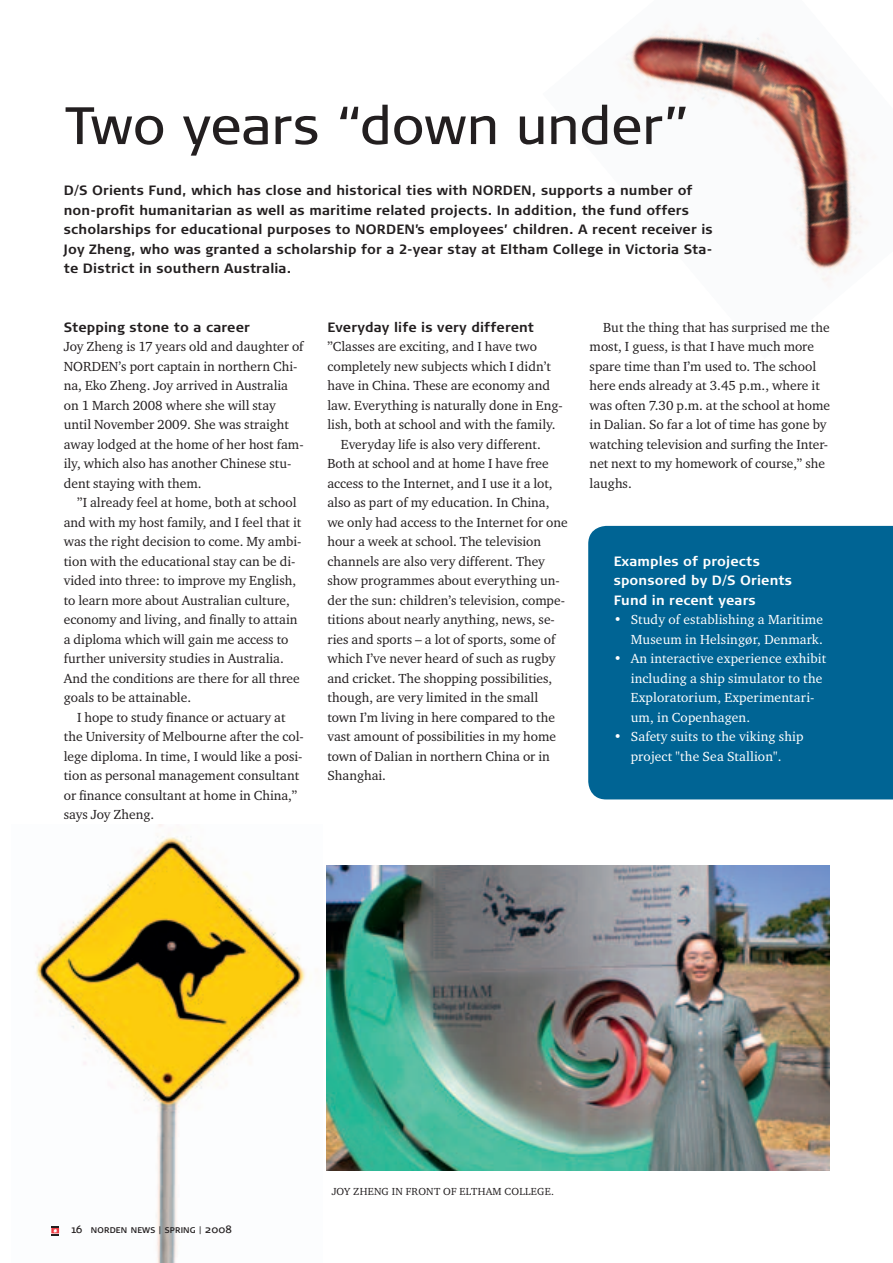
<style>
.page{position:relative;width:893px;height:1263px;background:#fff}
.page>*{position:absolute;margin:0;border:0;box-sizing:border-box;transform-origin:0 0}
.t1{font:52.5px "Signa Column";letter-spacing:-.005em;color:#231f20}
.t2{font:13.5px/19.5px "Charter ITC";color:#231f20}
.t3{font:700 13.5px/19.5px "Signa Column";letter-spacing:.01em;color:#231f20}
.t4{font:13.5px/19.5px "Charter ITC";letter-spacing:.01em;color:#fff;text-align:right}
.t5{font:700 13.5px/19.5px "Signa Column";letter-spacing:.01em;color:#fff}
.t6{font:10.5px "Charter ITC Regu SC";letter-spacing:.025em;color:#231f20}
.t7{font:10.5px "Signa Caps";letter-spacing:.01em;color:#231f20}
.s1{font-size:9px}
</style>
<div class="page">
<img style="left:326px;top:866px;width:503px;height:304px">
<div style="left:588px;top:526px;width:305px;height:273px;background:#006494"></div>
<img style="left:625px;top:27px;width:243px;height:254px">
<img style="left:35px;top:825px;width:271px;height:438px">
<svg style="left:51px;top:1226px;width:8px;height:9px"></svg>
<h1 class="t1" style="left:65px;top:103px;width:625px">Two years “down under”</h1>
<p class="t3" style="left:64px;top:182px;width:650px">D/S Orients Fund, which has close and historical ties with NORDEN, supports a number of non-profit humanitarian as well as maritime related projects. In addition, the fund offers scholarships for educational purposes to NORDEN’s employees’ children. A recent receiver is Joy Zheng, who was granted a scholarship for a 2-year stay at Eltham College in Victoria Sta&shy;te District in southern Australia.</p>
<p class="t3" style="left:64px;top:318px;width:188px">Stepping stone to a career</p>
<p class="t2" style="left:64px;top:338px;width:241px">Joy Zheng is 17 years old and daughter of NORDEN’s port captain in northern Chi&shy;na, Eko Zheng. Joy arrived in Australia on 1 March 2008 where she will stay until November 2009. She was straight away lodged at the home of her host fam&shy;ily, which also has another Chinese stu&shy;dent staying with them.</p>
<p class="t2" style="left:64px;top:494px;width:239px;text-indent:14px">”I already feel at home, both at school and with my host family, and I feel that it was the right decision to come. My ambi&shy;tion with the educational stay can be di&shy;vided into three: to improve my English, to learn more about Australian culture, economy and living, and finally to attain a diploma which will gain me access to further university studies in Australia.<br>And the conditions are there for all three goals to be attainable.</p>
<p class="t2" style="left:64px;top:708px;width:241px;text-indent:14px">I hope to study finance or actuary at the University of Melbourne after the col&shy;lege diploma. In time, I would like a posi&shy;tion as personal management consultant or finance consultant at home in China,” says Joy Zheng.</p>
<p class="t3" style="left:327px;top:318px;width:208px">Everyday life is very different</p>
<p class="t2" style="left:327px;top:338px;width:211px">”Classes are exciting, and I have two</p>
<p class="t2" style="left:327px;top:357px;width:225px">completely new subjects which I didn’t</p>
<p class="t2" style="left:327px;top:377px;width:224px">have in China. These are economy and</p>
<p class="t2" style="left:327px;top:396px;width:237px">law. Everything is naturally done in Eng-</p>
<p class="t2" style="left:327px;top:416px;width:230px">lish, both at school and with the family.</p>
<p class="t2" style="left:341px;top:435px;width:201px">Everyday life is also very different.</p>
<p class="t2" style="left:327px;top:455px;width:223px">Both at school and at home I have free</p>
<p class="t2" style="left:327px;top:474px;width:227px">access to the Internet, and I use it a lot,</p>
<p class="t2" style="left:327px;top:494px;width:224px">also as part of my education. In China,</p>
<p class="t2" style="left:327px;top:513px;width:242px">we only had access to the Internet for one</p>
<p class="t2" style="left:327px;top:533px;width:215px">hour a week at school. The television</p>
<p class="t2" style="left:327px;top:552px;width:219px">channels are also very different. They</p>
<p class="t2" style="left:327px;top:572px;width:234px">show programmes about everything un-</p>
<p class="t2" style="left:327px;top:591px;width:239px">der the sun: children’s television, compe-</p>
<p class="t2" style="left:327px;top:611px;width:229px">titions about nearly anything, news, se-</p>
<p class="t2" style="left:327px;top:630px;width:229px">ries and sports – a lot of sports, some of</p>
<p class="t2" style="left:327px;top:650px;width:229px">which I’ve never heard of such as rugby</p>
<p class="t2" style="left:327px;top:669px;width:226px">and cricket. The shopping possibilities,</p>
<p class="t2" style="left:327px;top:689px;width:212px">though, are very limited in the small</p>
<p class="t2" style="left:327px;top:708px;width:229px">town I’m living in here compared to the</p>
<p class="t2" style="left:327px;top:728px;width:230px">vast amount of possibilities in my home</p>
<p class="t2" style="left:327px;top:747px;width:224px">town of Dalian in northern China or in</p>
<p class="t2" style="left:327px;top:767px;width:60px">Shanghai.</p>
<p class="t2" style="left:590px;top:318px;width:242px;text-indent:14px">But the thing that has surprised me the most, I guess, is that I have much more spare time than I’m used to. The school here ends already at 3.45 p.m., where it was often 7.30 p.m. at the school at home in Dalian. So far a lot of time has gone by watching television and surfing the Inter&shy;net next to my homework of course,” she laughs.</p>
<p class="t5" style="left:614px;top:552px;width:180px">Examples of projects sponsored by D/S Orients<br>Fund in recent years</p>
<p class="t4" style="left:614px;top:611px;width:211px">• Study of establishing a Maritime<br>Museum in Helsingør, Denmark.</p>
<p class="t4" style="left:631px;top:650px;width:197px;text-align:left;text-indent:-17px">• An interactive experience exhibit including a ship simulator to the<br>Exploratorium, Experimentari&shy;um, in Copenhagen.</p>
<p class="t4" style="left:614px;top:728px;width:191px;text-align:center">• Safety suits to the viking ship project "the Sea Stallion".</p>
<p class="t7" style="left:71px;top:1223px;width:13px">16</p>
<p class="t7" style="left:91px;top:1223px;width:143px">norden news <span class="s1">|</span> spring <span class="s1">|</span> 2008</p>
<p class="t6" style="left:332px;top:1185px;width:224px">JOY ZHENG IN FRONT OF ELTHAM COLLEGE.</p>
</div>
